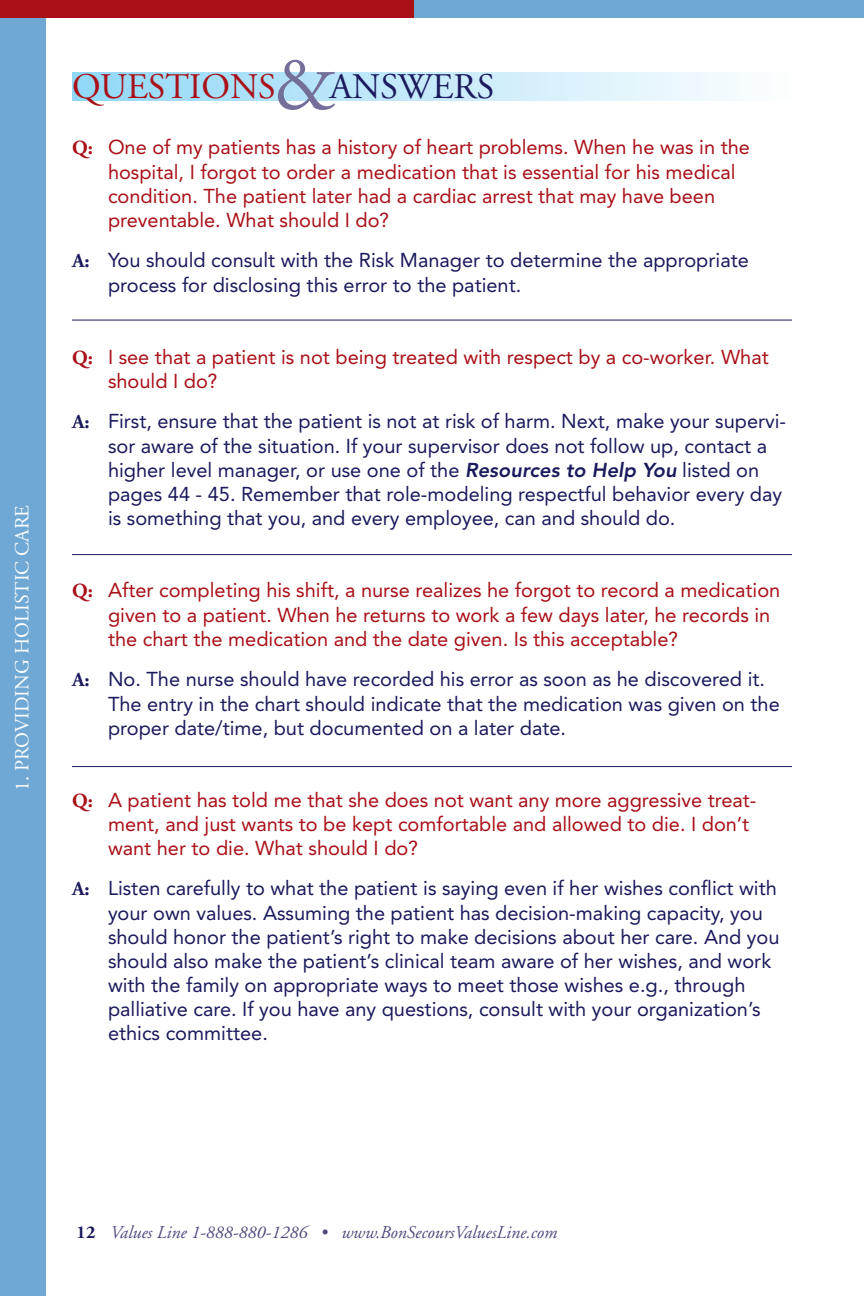
<style>
.page{position:relative;width:864px;height:1296px;background:#fff}
.page>*{position:absolute;margin:0;border:0;box-sizing:border-box;transform-origin:0 0}
.t1{font:76.8px "Adobe Garamond";color:#746e9a}
.t2{font:36px "Adobe Garamond";color:#a91018}
.t3{font:36px "Adobe Garamond";color:#1b1a5d}
.t4{font:20px/24.2px "Avenir";color:#1b1a5d}
.t5{font:20px/24.4px "Avenir";color:#a91018}
.t6{font:20px "Adobe Garamond";color:#fff}
.t7{font:italic 18px "Adobe Garamond";color:#4f4b7f}
.s1{font-family:"Adobe Garamond";font-weight:700}
.s2{font-weight:800;font-style:italic}
.s3{font-weight:700;font-style:normal;color:#1b1a5d}
</style>
<div class="page">
<div style="left:72px;top:72px;width:720px;height:28px;background:linear-gradient(to right,#91d7f7,#fdfefe)"></div>
<div style="left:0;top:0;width:45px;height:1296px;background:#6fa8d4"></div>
<div style="left:0;top:0;width:432px;height:18px;background:#a91018"></div>
<div style="left:414px;top:0;width:450px;height:18px;background:#6fa8d4"></div>
<hr style="left:72px;top:320px;width:720px;height:1px;background:#1b1a5d">
<hr style="left:72px;top:554px;width:720px;height:1px;background:#1b1a5d">
<hr style="left:72px;top:766px;width:720px;height:1px;background:#1b1a5d">
<p class="t6" style="left:14px;top:791px;width:287px;rotate:-90deg">1. PROVIDING HOLISTIC CARE</p>
<h1 class="t1" style="left:273px;top:54px;width:64px">&amp;</h1>
<h2 class="t2" style="left:72px;top:72px;width:205px">QUESTIONS</h2>
<h2 class="t3" style="left:330px;top:72px;width:166px">ANSWERS</h2>
<p class="t5" style="left:108px;top:137px;width:643px;text-indent:-36px"><span class="s1">Q:</span> One of my patients has a history of heart problems. When he was in the hospital, I forgot to order a medication that is essential for his medical condition. The patient later had a cardiac arrest that may have been preventable. What should I do?</p>
<p class="t4" style="left:108px;top:249px;width:642px;line-height:24.8px;text-indent:-36px"><span class="s1">A:</span> You should consult with the Risk Manager to determine the appropriate process for disclosing this error to the patient.</p>
<p class="t5" style="left:108px;top:346px;width:662px;text-indent:-36px"><span class="s1">Q:</span> I see that a patient is not being treated with respect by a co-worker. What should I do?</p>
<p class="t4" style="left:108px;top:411px;width:680px;text-indent:-36px"><span class="s1">A:</span> First, ensure that the patient is not at risk of harm. Next, make your supervi&shy;sor aware of the situation. If your supervisor does not follow up, contact a higher level manager, or use one of the <span class="s2">Resources to Help You</span> listed on pages 44 - 45. Remember that role-modeling respectful behavior every day is something that you, and every employee, can and should do.</p>
<p class="t5" style="left:108px;top:580px;width:674px;text-indent:-36px"><span class="s1">Q:</span> After completing his shift, a nurse realizes he forgot to record a medication given to a patient. When he returns to work a few days later, he records in the chart the medication and the date given. Is this acceptable?</p>
<p class="t4" style="left:108px;top:668px;width:673px;text-indent:-36px"><span class="s1">A:</span> No. The nurse should have recorded his error as soon as he discovered it.<br>The entry in the chart should indicate that the medication was given on the proper date/time, but documented on a later date.</p>
<p class="t5" style="left:108px;top:789px;width:650px;text-indent:-36px"><span class="s1">Q:</span> A patient has told me that she does not want any more aggressive treat&shy;ment, and just wants to be kept comfortable and allowed to die. I don’t want her to die. What should I do?</p>
<p class="t4" style="left:108px;top:878px;width:673px;text-indent:-36px"><span class="s1">A:</span> Listen carefully to what the patient is saying even if her wishes conflict with your own values. Assuming the patient has decision-making capacity, you should honor the patient’s right to make decisions about her care. And you should also make the patient’s clinical team aware of her wishes, and work with the family on appropriate ways to meet those wishes e.g., through palliative care. If you have any questions, consult with your organization’s ethics committee.</p>
<p class="t7" style="left:77px;top:1225px;width:482px"><span class="s3">12</span> Values Line 1-888-880-1286 • www.BonSecoursValuesLine.com</p>
</div>
